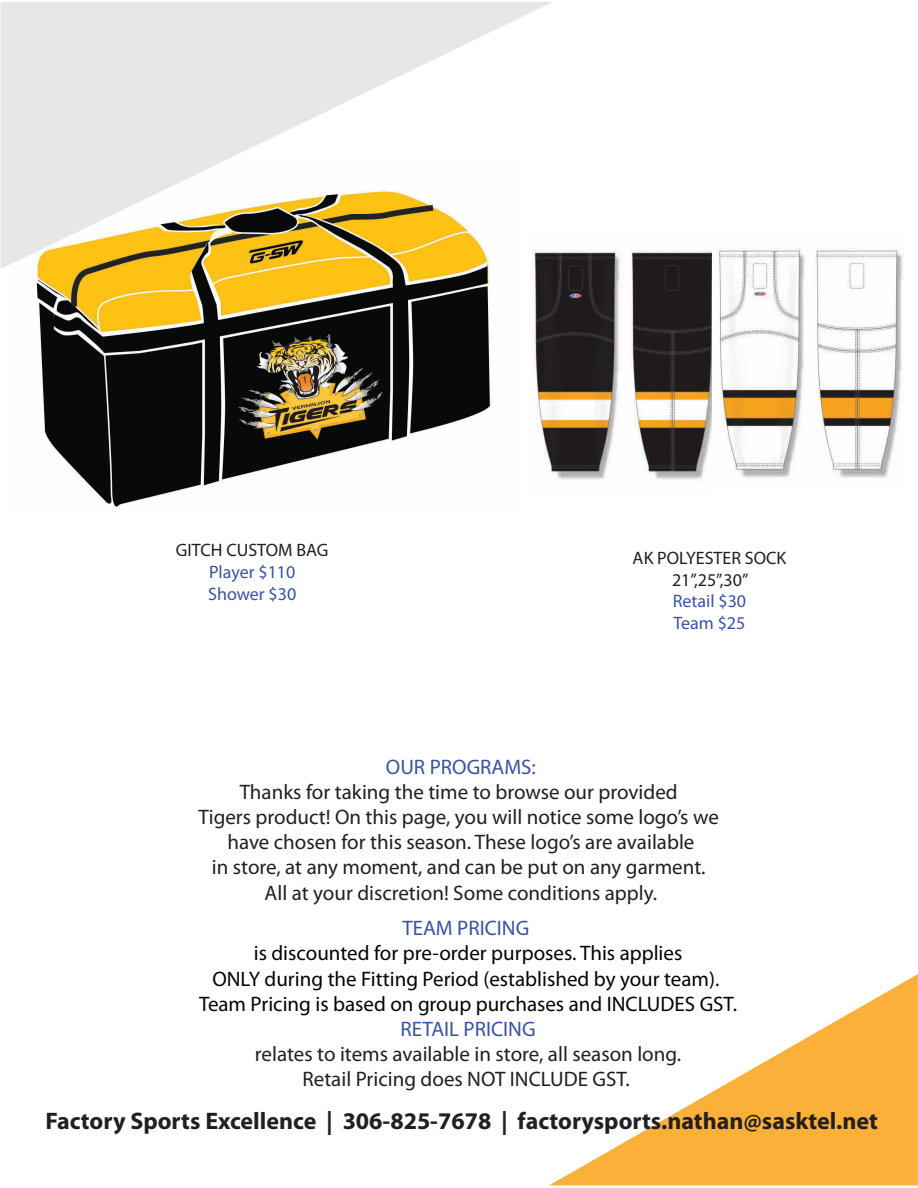
<style>
.page{position:relative;width:918px;height:1188px;background:#fff}
.page>*{position:absolute;margin:0;border:0;box-sizing:border-box;transform-origin:0 0}
.t1{font:700 24px "Myriad Pro";color:#231f20}
.t2{font:21px/25.2px "Myriad Pro";color:#231f20;text-align:center}
.t3{font:21px/25.2px "Myriad Pro";color:#040503;text-align:center}
.t4{font:21px "Myriad Pro";color:#3853a3}
.t5{font:18px/21.6px "Myriad Pro";color:#231f20;text-align:center}
.t6{font:18px/21.6px "Myriad Pro";color:#3853a3}
</style>
<div class="page">
<img style="left:36px;top:269px;width:455px;height:238px">
<svg style="left:0;top:2px;width:552px;height:267px;fill:#e6e7e6"></svg>
<svg style="left:550px;top:974px;width:368px;height:211px"></svg>
<img style="left:529px;top:235px;width:183px;height:245px">
<img style="left:719px;top:248px;width:184px;height:230px">
<p class="t5" style="left:176px;top:539px;width:154px">GITCH CUSTOM BAG</p>
<p class="t6" style="left:208px;top:561px;width:90px">Player $110<br>Shower $30</p>
<p class="t5" style="left:633px;top:547px;width:155px">AK POLYESTER SOCK<br>21”,25”,30”</p>
<p class="t6" style="left:673px;top:590px;width:75px">Retail $30<br>Team $25</p>
<p class="t4" style="left:386px;top:754px;width:152px">OUR PROGRAMS:</p>
<p class="t2" style="left:199px;top:779px;width:522px">Thanks for taking the time to browse our provided<br>Tigers product! On this page, you will notice some logo’s we have chosen for this season. These logo’s are available<br>in store, at any moment, and can be put on any garment.<br>All at your discretion! Some conditions apply.</p>
<p class="t4" style="left:402px;top:915px;width:128px">TEAM PRICING</p>
<p class="t3" style="left:199px;top:940px;width:540px">is discounted for pre-order purposes. This applies<br>ONLY during the Fitting Period (established by your team).<br>Team Pricing is based on group purchases and INCLUDES GST.</p>
<p class="t4" style="left:401px;top:1016px;width:137px">RETAIL PRICING</p>
<p class="t2" style="left:255px;top:1041px;width:428px">relates to items available in store, all season long.<br>Retail Pricing does NOT INCLUDE GST.</p>
<p class="t1" style="left:45px;top:1106px;width:834px">Factory Sports Excellence | 306-825-7678 | factorysports.nathan@sasktel.net</p>
</div>
